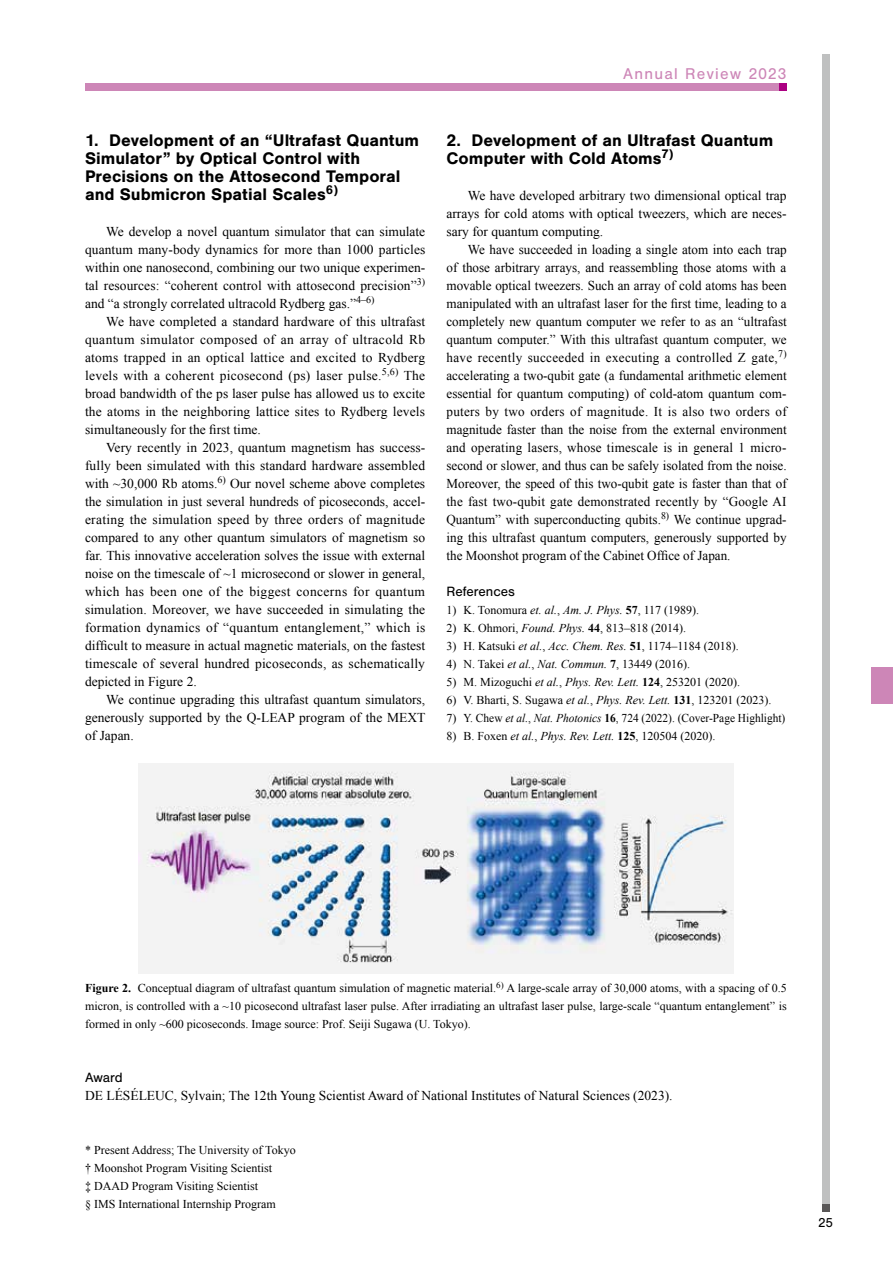
<style>
.page{position:relative;width:893px;height:1263px;background:#fff}
.page>*{position:absolute;margin:0;border:0;box-sizing:border-box;transform-origin:0 0}
.t1{font:700 17.4px/18px "Nimbus San";color:#000}
.t2{font:16.2px "Nimbus San";letter-spacing:.08em;color:#cd86b7}
.t3{font:13.95px "Nimbus San";color:#000}
.t4{font:13.5px/18px "Times New Roman";color:#000;text-align:justify}
.t5{font:13.5px "Nimbus San";color:#000}
.t6{font:12px/18px "Times New Roman";color:#000}
.s1{font-style:italic}
.s2{font-weight:700}
</style>
<div class="page">
<div style="left:85px;top:83px;width:702px;height:7px;background:#cd86b7"></div>
<div style="left:779px;top:83px;width:8px;height:7px;background:#ac0082"></div>
<div style="left:822px;top:55px;width:7px;height:1157px;background:#bfc0c0"></div>
<div style="left:822px;top:1205px;width:7px;height:7px;background:#595757"></div>
<div style="left:872px;top:668px;width:21px;height:36px;background:#cd86b7"></div>
<img style="left:139px;top:763px;width:594px;height:211px">
<p class="t2" style="left:623px;top:65px;width:165px">Annual Review 2023</p>
<p class="t1" style="left:85px;top:131px;width:336px">1. Development of an “Ultrafast Quantum Simulator” by Optical Control with Precisions on the Attosecond Temporal and Submicron Spatial Scales<sup>6)</sup></p>
<p class="t4" style="left:85px;top:222px;width:342px;text-indent:21px">We develop a novel quantum simulator that can simulate quantum many-body dynamics for more than 1000 particles within one nanosecond, combining our two unique experimen&shy;tal resources: “coherent control with attosecond precision”<sup>3) </sup>and “a strongly correlated ultracold Rydberg gas.”<sup>4–6)</sup></p>
<p class="t4" style="left:85px;top:312px;width:342px;text-indent:21px">We have completed a standard hardware of this ultrafast quantum simulator composed of an array of ultracold Rb atoms trapped in an optical lattice and excited to Rydberg levels with a coherent picosecond (ps) laser pulse.<sup>5,6)</sup> The broad bandwidth of the ps laser pulse has allowed us to excite the atoms in the neighboring lattice sites to Rydberg levels simultaneously for the first time.</p>
<p class="t4" style="left:85px;top:438px;width:342px;text-indent:21px">Very recently in 2023, quantum magnetism has success&shy;fully been simulated with this standard hardware assembled with ~30,000 Rb atoms.<sup>6)</sup> Our novel scheme above completes the simulation in just several hundreds of picoseconds, accel&shy;erating the simulation speed by three orders of magnitude compared to any other quantum simulators of magnetism so far. This innovative acceleration solves the issue with external noise on the timescale of ~1 microsecond or slower in general, which has been one of the biggest concerns for quantum simulation. Moreover, we have succeeded in simulating the formation dynamics of “quantum entanglement,” which is difficult to measure in actual magnetic materials, on the fastest timescale of several hundred picoseconds, as schematically depicted in Figure 2.</p>
<p class="t4" style="left:85px;top:690px;width:342px;text-indent:21px">We continue upgrading this ultrafast quantum simulators, generously supported by the Q-LEAP program of the MEXT of Japan.</p>
<p class="t1" style="left:446px;top:131px;width:328px">2. Development of an Ultrafast Quantum<br>Computer with Cold Atoms<sup>7)</sup></p>
<p class="t4" style="left:446px;top:186px;width:342px;text-indent:21px">We have developed arbitrary two dimensional optical trap arrays for cold atoms with optical tweezers, which are neces&shy;sary for quantum computing.</p>
<p class="t4" style="left:446px;top:240px;width:342px;text-indent:21px">We have succeeded in loading a single atom into each trap of those arbitrary arrays, and reassembling those atoms with a movable optical tweezers. Such an array of cold atoms has been manipulated with an ultrafast laser for the first time, leading to a completely new quantum computer we refer to as an “ultrafast quantum computer.” With this ultrafast quantum computer, we have recently succeeded in executing a controlled Z gate,<sup>7) </sup>accelerating a two-qubit gate (a fundamental arithmetic element essential for quantum computing) of cold-atom quantum com&shy;puters by two orders of magnitude. It is also two orders of magnitude faster than the noise from the external environment and operating lasers, whose timescale is in general 1 micro&shy;second or slower, and thus can be safely isolated from the noise.<br>Moreover, the speed of this two-qubit gate is faster than that of the fast two-qubit gate demonstrated recently by “Google AI Quantum” with superconducting qubits.<sup>8)</sup> We continue upgrad&shy;ing this ultrafast quantum computers, generously supported by the Moonshot program of the Cabinet Office of Japan.</p>
<p class="t3" style="left:446px;top:583px;width:70px">References</p>
<p class="t6" style="left:446px;top:600px;width:254px">1) K. Tonomura <span class="s1">et. al.</span>, <span class="s1">Am. J. Phys.</span> <span class="s2">57</span>, 117 (1989).</p>
<p class="t6" style="left:446px;top:618px;width:241px">2) K. Ohmori, <span class="s1">Found. Phys.</span> <span class="s2">44</span>, 813–818 (2014).</p>
<p class="t6" style="left:446px;top:636px;width:294px">3) H. Katsuki <span class="s1">et al.</span>, <span class="s1">Acc. Chem. Res.</span> <span class="s2">51</span>, 1174–1184 (2018).</p>
<p class="t6" style="left:446px;top:654px;width:245px">4) N. Takei <span class="s1">et al.</span>, <span class="s1">Nat. Commun.</span> <span class="s2">7</span>, 13449 (2016).</p>
<p class="t6" style="left:446px;top:672px;width:295px">5) M. Mizoguchi <span class="s1">et al.</span>, <span class="s1">Phys. Rev. Lett.</span> <span class="s2">124</span>, 253201 (2020).</p>
<p class="t6" style="left:446px;top:690px;width:326px">6) V. Bharti, S. Sugawa <span class="s1">et al.</span>, <span class="s1">Phys. Rev. Lett.</span> <span class="s2">131</span>, 123201 (2023).</p>
<p class="t6" style="left:446px;top:708px;width:340px">7) Y. Chew <span class="s1">et al.</span>, <span class="s1">Nat. Photonics</span> <span class="s2">16</span>, 724 (2022). (Cover-Page Highlight)</p>
<p class="t6" style="left:446px;top:726px;width:271px">8) B. Foxen <span class="s1">et al.</span>, <span class="s1">Phys. Rev. Lett.</span> <span class="s2">125</span>, 120504 (2020).</p>
<p class="t6" style="left:85px;top:978px;width:703px;text-align:justify"><span class="s2">Figure 2.</span> Conceptual diagram of ultrafast quantum simulation of magnetic material.<sup>6)</sup> A large-scale array of 30,000 atoms, with a spacing of 0.5 micron, is controlled with a ~10 picosecond ultrafast laser pulse. After irradiating an ultrafast laser pulse, large-scale “quantum entanglement” is formed in only ~600 picoseconds. Image source: Prof. Seiji Sugawa (U. Tokyo).</p>
<p class="t3" style="left:85px;top:1069px;width:39px">Award</p>
<p class="t4" style="left:85px;top:1086px;width:589px">DE LÉSÉLEUC, Sylvain; The 12th Young Scientist Award of National Institutes of Natural Sciences (2023).</p>
<p class="t6" style="left:85px;top:1140px;width:212px">* Present Address; The University of Tokyo † Moonshot Program Visiting Scientist<br>‡ DAAD Program Visiting Scientist<br>§ IMS International Internship Program</p>
<p class="t5" style="left:818px;top:1215px;width:17px">25</p>
</div>
